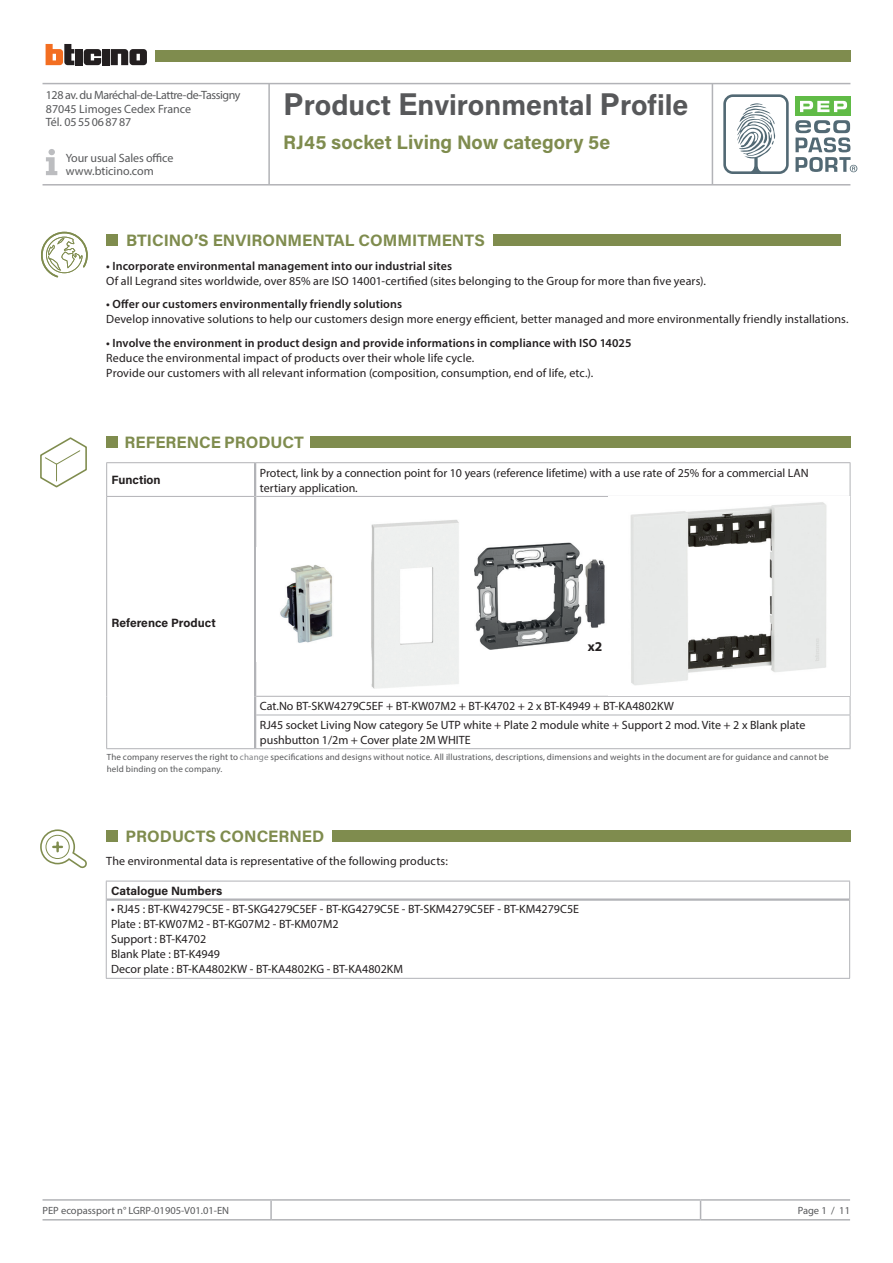
<style>
.page{position:relative;width:893px;height:1263px;background:#fff}
.page>*{position:absolute;margin:0;border:0;box-sizing:border-box;transform-origin:0 0}
.t1{font:700 28.5px "Acumin Pro";color:#57585a}
.t2{font:700 19.5px "Acumin Pro";color:#7f8c4e}
.t3{font:700 16.5px "Acumin Pro";color:#7f8c4e}
.t4{font:700 13.5px "Myriad Pro";color:#231f20}
.t5{font:12px/15px "Myriad Pro";color:#231f20}
.t6{font:600 12px "Myriad Pro";letter-spacing:.01em;color:#231f20}
.t7{font:12px/13.5px "Myriad Pro";letter-spacing:-.01em;color:#57585a}
.t8{font:700 12px "Acumin Pro";color:#231f20}
.t9{font:10.5px "Myriad Pro";color:#57585a}
.t10{font:9px/12px "Myriad Pro";letter-spacing:.015em;color:#57585a}
.s1{font-size:31.5px}
.s2{color:#808285}
</style>
<div class="page">
<div style="left:795px;top:97px;width:56px;height:19px;background:#60bb46"></div>
<svg style="left:800px;top:101px;width:47px;height:11px"></svg>
<svg style="left:723px;top:94px;width:66px;height:80px"></svg>
<svg style="left:795px;top:120px;width:62px;height:52px"></svg>
<hr style="left:43px;top:83px;width:807px;height:1px;background:#b2b3b7">
<hr style="left:43px;top:184px;width:807px;height:2px;background:#b2b3b7">
<hr style="left:268px;top:84px;width:2px;height:100px;background:#b2b3b7">
<hr style="left:712px;top:84px;width:1px;height:100px;background:#b2b3b7">
<div style="left:155px;top:50px;width:695px;height:12px;background:#7f8c4e"></div>
<hr style="left:701px;top:1199px;width:149px;height:2px;background:#b2b3b7">
<hr style="left:701px;top:1219px;width:149px;height:1px;background:#b2b3b7">
<hr style="left:43px;top:1199px;width:228px;height:2px;background:#b2b3b7">
<hr style="left:271px;top:1199px;width:430px;height:2px;background:#b2b3b7">
<svg style="left:270px;top:1201px;width:2px;height:18px"></svg>
<svg style="left:700px;top:1201px;width:1px;height:18px"></svg>
<hr style="left:43px;top:1219px;width:228px;height:1px;background:#b2b3b7">
<hr style="left:271px;top:1219px;width:430px;height:1px;background:#b2b3b7">
<div style="left:106px;top:234px;width:12px;height:12px;background:#7f8c4e"></div>
<div style="left:493px;top:234px;width:348px;height:12px;background:#7f8c4e"></div>
<svg style="left:41px;top:232px;width:47px;height:45px"></svg>
<svg style="left:46px;top:149px;width:11px;height:26px"></svg>
<svg style="left:84px;top:49px;width:17px;height:16px"></svg>
<div style="left:102px;top:49px;width:7px;height:16px;background:#231f20"></div>
<div style="left:75px;top:49px;width:7px;height:16px;background:#231f20"></div>
<svg style="left:46px;top:44px;width:28px;height:21px"></svg>
<svg style="left:111px;top:49px;width:36px;height:16px"></svg>
<div style="left:106px;top:830px;width:12px;height:11px;background:#7f8c4e"></div>
<div style="left:332px;top:830px;width:518px;height:11px;background:#7f8c4e"></div>
<div style="left:106px;top:436px;width:12px;height:12px;background:#7f8c4e"></div>
<div style="left:310px;top:436px;width:540px;height:12px;background:#7f8c4e"></div>
<hr style="left:106px;top:462px;width:149px;height:1px;background:#b2b3b7">
<hr style="left:106px;top:463px;width:1px;height:33px;background:#b2b3b7">
<hr style="left:106px;top:496px;width:148px;height:1px;background:#b2b3b7">
<hr style="left:106px;top:497px;width:1px;height:199px;background:#b2b3b7">
<svg style="left:106px;top:696px;width:1px;height:19px"></svg>
<hr style="left:106px;top:715px;width:1px;height:33px;background:#b2b3b7">
<hr style="left:106px;top:748px;width:149px;height:1px;background:#b2b3b7">
<hr style="left:255px;top:748px;width:595px;height:1px;background:#b2b3b7">
<hr style="left:255px;top:462px;width:595px;height:1px;background:#b2b3b7">
<hr style="left:850px;top:463px;width:1px;height:33px;background:#b2b3b7">
<hr style="left:256px;top:496px;width:594px;height:1px;background:#b2b3b7">
<hr style="left:850px;top:497px;width:1px;height:199px;background:#b2b3b7">
<hr style="left:256px;top:696px;width:594px;height:1px;background:#b2b3b7">
<svg style="left:850px;top:697px;width:1px;height:18px"></svg>
<hr style="left:256px;top:715px;width:594px;height:1px;background:#b2b3b7">
<hr style="left:850px;top:715px;width:1px;height:33px;background:#b2b3b7">
<hr style="left:254px;top:463px;width:2px;height:33px;background:#b2b3b7">
<hr style="left:254px;top:496px;width:2px;height:200px;background:#b2b3b7">
<svg style="left:254px;top:696px;width:2px;height:19px"></svg>
<hr style="left:254px;top:715px;width:2px;height:33px;background:#b2b3b7">
<img style="left:582px;top:559px;width:23px;height:69px">
<img style="left:371px;top:520px;width:104px;height:169px">
<img style="left:630px;top:502px;width:197px;height:183px">
<img style="left:475px;top:543px;width:107px;height:107px">
<img style="left:280px;top:565px;width:53px;height:78px">
<hr style="left:106px;top:881px;width:744px;height:1px;background:#b2b3b7">
<svg style="left:849px;top:881px;width:1px;height:18px"></svg>
<hr style="left:849px;top:899px;width:1px;height:79px;background:#b2b3b7">
<hr style="left:106px;top:978px;width:744px;height:1px;background:#b2b3b7">
<hr style="left:107px;top:898px;width:742px;height:3px;background:#b2b3b7">
<svg style="left:106px;top:881px;width:1px;height:18px"></svg>
<hr style="left:106px;top:899px;width:1px;height:79px;background:#b2b3b7">
<svg style="left:40px;top:437px;width:47px;height:50px"></svg>
<svg style="left:40px;top:829px;width:47px;height:39px"></svg>
<p class="t7" style="left:46px;top:88px;width:196px">128 av. du Maréchal-de-Lattre-de-Tassigny<br>87045 Limoges Cedex France<br>Tél. 0555068787</p>
<p class="t7" style="left:66px;top:151px;width:109px">Your usual Sales office www.bticino.com</p>
<h1 class="t1" style="left:283px;top:85px;width:407px"><span class="s1">P</span>roduct <span class="s1">E</span>nvironmental <span class="s1">P</span>rofile</h1>
<h2 class="t2" style="left:283px;top:129px;width:329px">RJ45 socket Living Now category 5e</h2>
<h3 class="t3" style="left:126px;top:229px;width:360px">BTICINO’S ENVIRONMENTAL COMMITMENTS</h3>
<p class="t6" style="left:106px;top:258px;width:347px">• Incorporate environmental management into our industrial sites</p>
<p class="t5" style="left:106px;top:273px;width:601px">Of all Legrand sites worldwide, over 85% are ISO 14001-certified (sites belonging to the Group for more than five years).</p>
<p class="t6" style="left:106px;top:296px;width:297px">• Offer our customers environmentally friendly solutions</p>
<p class="t5" style="left:106px;top:311px;width:744px">Develop innovative solutions to help our customers design more energy efficient, better managed and more environmentally friendly installations.</p>
<p class="t6" style="left:106px;top:335px;width:527px">• Involve the environment in product design and provide informations in compliance with ISO 14025</p>
<p class="t5" style="left:106px;top:350px;width:488px">Reduce the environmental impact of products over their whole life cycle.<br>Provide our customers with all relevant information (composition, consumption, end of life, etc.).</p>
<p class="t3" style="left:125px;top:430px;width:181px">REFERENCE PRODUCT</p>
<p class="t8" style="left:112px;top:471px;width:51px">Function</p>
<p class="t5" style="left:260px;top:465px;width:550px">Protect, link by a connection point for 10 years (reference lifetime) with a use rate of 25% for a commercial LAN tertiary application.</p>
<p class="t8" style="left:112px;top:614px;width:106px">Reference Product</p>
<p class="t4" style="left:588px;top:637px;width:16px">x2</p>
<p class="t5" style="left:260px;top:698px;width:415px">Cat.No BT-SKW4279C5EF + BT-KW07M2 + BT-K4702 + 2 x BT-K4949 + BT-KA4802KW</p>
<p class="t5" style="left:260px;top:717px;width:547px">RJ45 socket Living Now category 5e UTP white + Plate 2 module white + Support 2 mod. Vite + 2 x Blank plate pushbutton 1/2m + Cover plate 2M WHITE</p>
<p class="t10" style="left:107px;top:751px;width:723px">The company reserves the right to <span class="s2">change</span> specifications and designs without notice. All illustrations, descriptions, dimensions and weights in the document are for guidance and cannot be held binding on the company.</p>
<p class="t3" style="left:126px;top:824px;width:200px">PRODUCTS CONCERNED</p>
<p class="t5" style="left:106px;top:853px;width:343px">The environmental data is representative of the following products:</p>
<p class="t8" style="left:111px;top:882px;width:113px">Catalogue Numbers</p>
<p class="t5" style="left:111px;top:902px;width:469px">• RJ45 : BT-KW4279C5E - BT-SKG4279C5EF - BT-KG4279C5E - BT-SKM4279C5EF - BT-KM4279C5E Plate : BT-KW07M2 - BT-KG07M2 - BT-KM07M2<br>Support : BT-K4702<br>Blank Plate : BT-K4949<br>Decor plate : BT-KA4802KW - BT-KA4802KG - BT-KA4802KM</p>
<p class="t9" style="left:43px;top:1204px;width:188px">PEP ecopassport n° LGRP-01905-V01.01-EN</p>
<p class="t9" style="left:798px;top:1204px;width:54px">Page 1 / 11</p>
</div>
